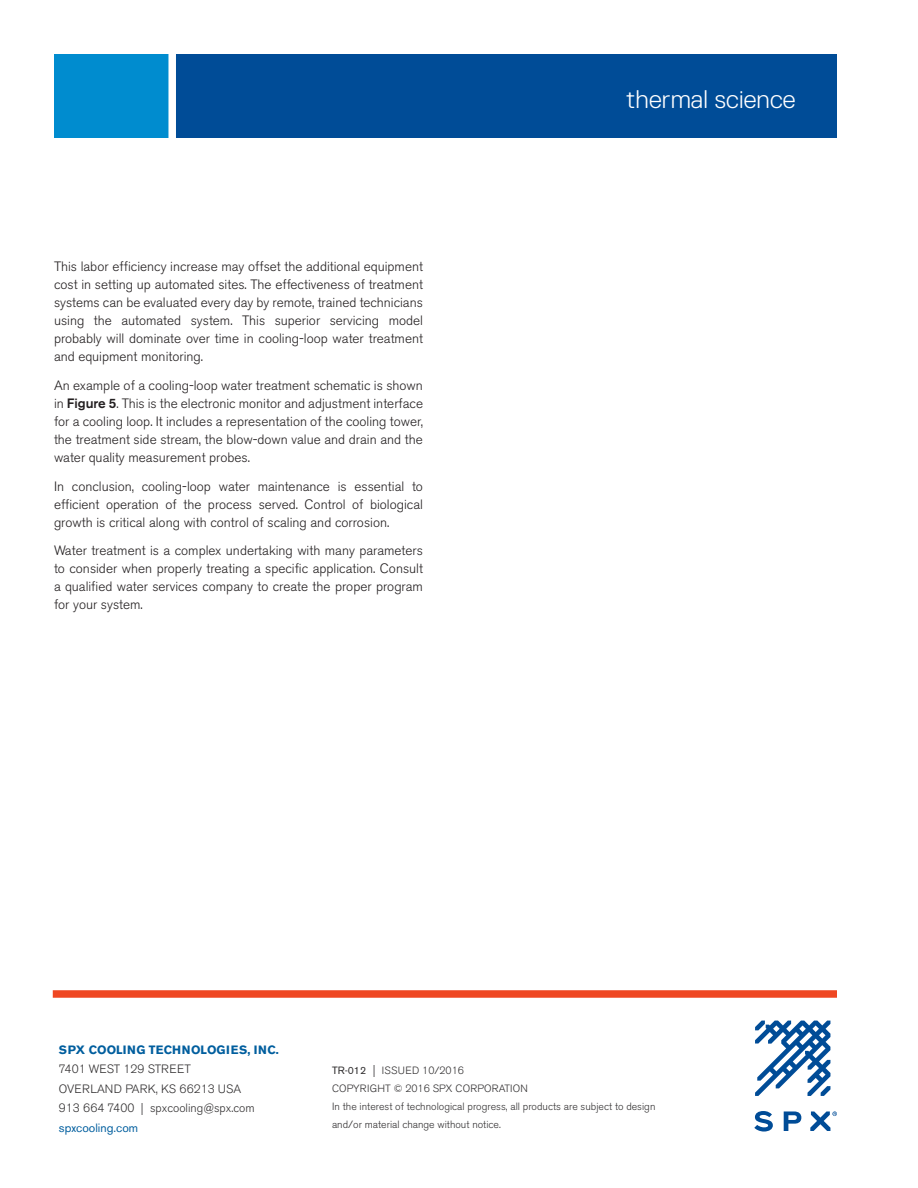
<style>
.page{position:relative;width:918px;height:1188px;background:#fff}
.page>*{position:absolute;margin:0;border:0;box-sizing:border-box;transform-origin:0 0}
.Front_Cover_Page_Hea{font:300 25.5px "Replica Std";letter-spacing:.005em;color:#fff}
.Body_Copy{font:300 13.5px/18px "Akzidenz Grotesk BE";color:#231f20;text-align:justify}
.t1{font:300 12px "Akzidenz Grotesk BE";color:#312f30}
.t2{font:700 12px "Akzidenz Grotesk BE";letter-spacing:.03em;color:#005e9e}
.t3{font:12px "Akzidenz Grotesk BE";color:#005e9e}
.t4{font:300 10.5px/18px "Akzidenz Grotesk BE";color:#312f30}
.t5{font:300 10.5px/18px "Akzidenz Grotesk BE";letter-spacing:.02em;color:#312f30}
.s1{font-weight:500}
.s2{font-weight:400}
.s3{font-size:12px}
</style>
<div class="page">
<div style="left:53px;top:990px;width:784px;height:8px;background:#ef4722"></div>
<svg style="left:755px;top:1021px;width:75px;height:75px"></svg>
<svg style="left:754px;top:1111px;width:19px;height:21px"></svg>
<svg style="left:784px;top:1111px;width:17px;height:20px"></svg>
<svg style="left:810px;top:1111px;width:27px;height:20px"></svg>
<div style="left:54px;top:54px;width:783px;height:84px;background:#004c97"></div>
<div style="left:54px;top:54px;width:118px;height:84px;background:#008ccf"></div>
<div style="left:168px;top:52px;width:8px;height:92px;background:#fff"></div>
<p class="Body_Copy" style="left:54px;top:258px;width:371px">This labor efficiency increase may offset the additional equipment cost in setting up automated sites. The effectiveness of treatment systems can be evaluated every day by remote, trained technicians using the automated system. This superior servicing model probably will dominate over time in cooling-loop water treatment and equipment monitoring.</p>
<p class="Body_Copy" style="left:54px;top:377px;width:371px">An example of a cooling-loop water treatment schematic is shown in <span class="s1">Figure 5</span>. This is the electronic monitor and adjustment interface for a cooling loop. It includes a representation of the cooling tower, the treatment side stream, the blow-down value and drain and the water quality measurement probes.</p>
<p class="Body_Copy" style="left:54px;top:477px;width:370px">In conclusion, cooling-loop water maintenance is essential to efficient operation of the process served. Control of biological growth is critical along with control of scaling and corrosion.</p>
<p class="Body_Copy" style="left:54px;top:542px;width:371px">Water treatment is a complex undertaking with many parameters to consider when properly treating a specific application. Consult a qualified water services company to create the proper program for your system.</p>
<p class="Front_Cover_Page_Hea" style="left:626px;top:85px;width:171px">thermal science</p>
<p class="t2" style="left:59px;top:1043px;width:221px">SPX COOLING TECHNOLOGIES, INC.</p>
<p class="t1" style="left:59px;top:1062px;width:134px">7401 WEST 129 STREET</p>
<p class="t1" style="left:59px;top:1082px;width:184px">OVERLAND PARK, KS 66213 USA</p>
<p class="t1" style="left:59px;top:1101px;width:197px">913 664 7400 | spxcooling@spx.com</p>
<p class="t3" style="left:59px;top:1121px;width:81px">spxcooling.com</p>
<p class="t5" style="left:332px;top:1062px;width:197px"><span class="s2">TR-012</span> <span class="s3">|</span> ISSUED 10/2016<br>COPYRIGHT © 2016 SPX CORPORATION</p>
<p class="t4" style="left:332px;top:1098px;width:325px">In the interest of technological progress, all products are subject to design and/or material change without notice.</p>
</div>
